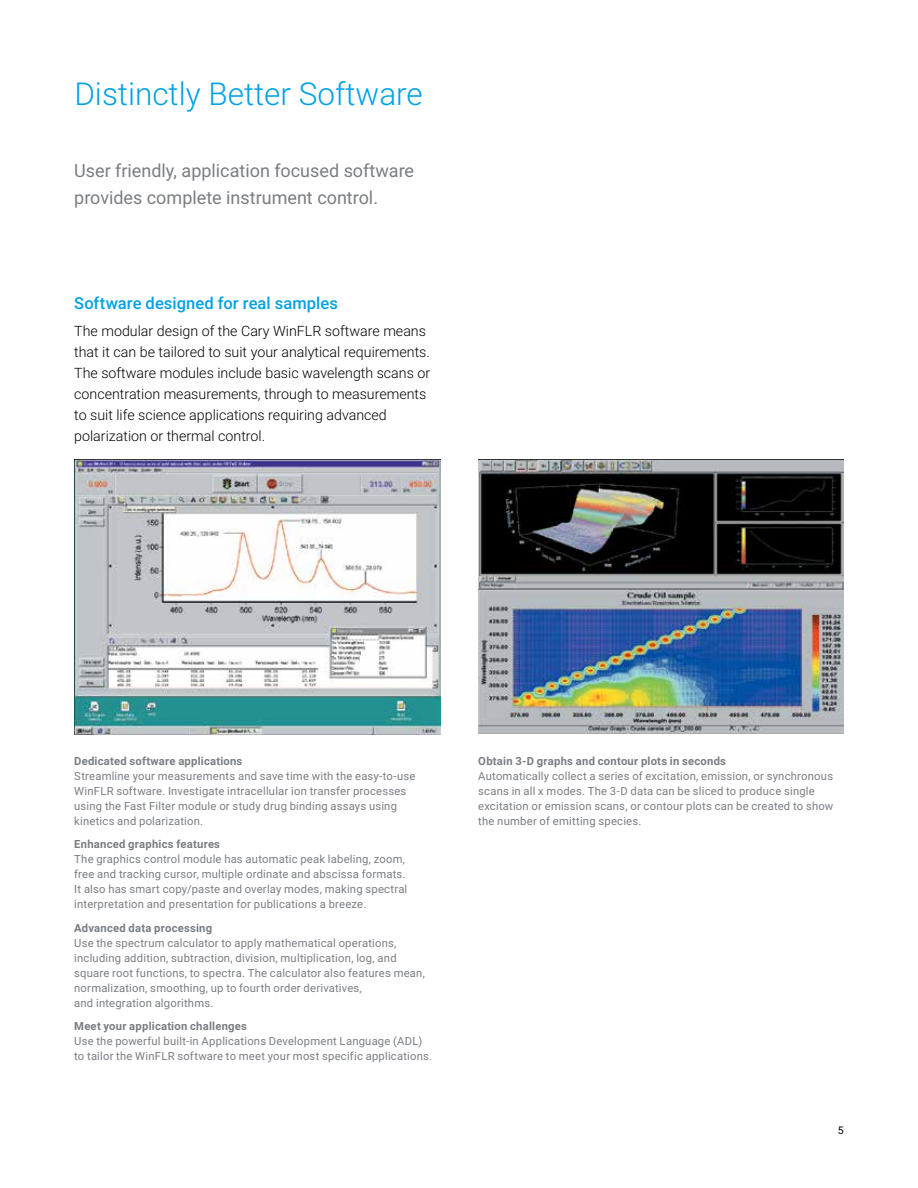
<style>
.page{position:relative;width:918px;height:1188px;background:#fff}
.page>*{position:absolute;margin:0;border:0;box-sizing:border-box;transform-origin:0 0}
.t1{font:300 31.5px "Roboto";color:#00a1e4}
.t2{font:18px/27px "Roboto";color:#797d82}
.t3{font:500 16.5px "Roboto";color:#00a1e4}
.t4{font:300 14.25px/21px "Roboto";color:#000}
.t5{font:11.25px/15px "Roboto";letter-spacing:.02em;color:#797d82}
.t6{font:700 11.25px "Roboto";letter-spacing:.02em;color:#797d82}
.t7{font:10.5px "Roboto";color:#000}
</style>
<div class="page">
<img style="left:478px;top:460px;width:366px;height:274px">
<img style="left:74px;top:460px;width:366px;height:275px">
<h1 class="t1" style="left:74px;top:72px;width:350px">Distinctly Better Software</h1>
<h2 class="t2" style="left:74px;top:156px;width:341px">User friendly, application focused software provides complete instrument control.</h2>
<h3 class="t3" style="left:74px;top:292px;width:265px">Software designed for real samples</h3>
<p class="t4" style="left:74px;top:320px;width:357px">The modular design of the Cary WinFLR software means that it can be tailored to suit your analytical requirements.<br>The software modules include basic wavelength scans or concentration measurements, through to measurements to suit life science applications requiring advanced polarization or thermal control.</p>
<p class="t6" style="left:74px;top:753px;width:170px">Dedicated software applications</p>
<p class="t5" style="left:74px;top:768px;width:343px">Streamline your measurements and save time with the easy-to-use WinFLR software. Investigate intracellular ion transfer processes using the Fast Filter module or study drug binding assays using kinetics and polarization.</p>
<p class="t6" style="left:74px;top:836px;width:147px">Enhanced graphics features</p>
<p class="t5" style="left:74px;top:851px;width:335px">The graphics control module has automatic peak labeling, zoom, free and tracking cursor, multiple ordinate and abscissa formats.<br>It also has smart copy/paste and overlay modes, making spectral interpretation and presentation for publications a breeze.</p>
<p class="t6" style="left:74px;top:920px;width:139px">Advanced data processing</p>
<p class="t5" style="left:74px;top:935px;width:352px">Use the spectrum calculator to apply mathematical operations, including addition, subtraction, division, multiplication, log, and square root functions, to spectra. The calculator also features mean, normalization, smoothing, up to fourth order derivatives,<br>and integration algorithms.</p>
<p class="t6" style="left:74px;top:1018px;width:174px">Meet your application challenges</p>
<p class="t5" style="left:74px;top:1033px;width:359px">Use the powerful built-in Applications Development Language (ADL) to tailor the WinFLR software to meet your most specific applications.</p>
<p class="t6" style="left:478px;top:753px;width:249px">Obtain 3-D graphs and contour plots in seconds</p>
<p class="t5" style="left:478px;top:768px;width:357px">Automatically collect a series of excitation, emission, or synchronous scans in all x modes. The 3-D data can be sliced to produce single excitation or emission scans, or contour plots can be created to show the number of emitting species.</p>
<p class="t7" style="left:838px;top:1123px;width:7px">5</p>
</div>
